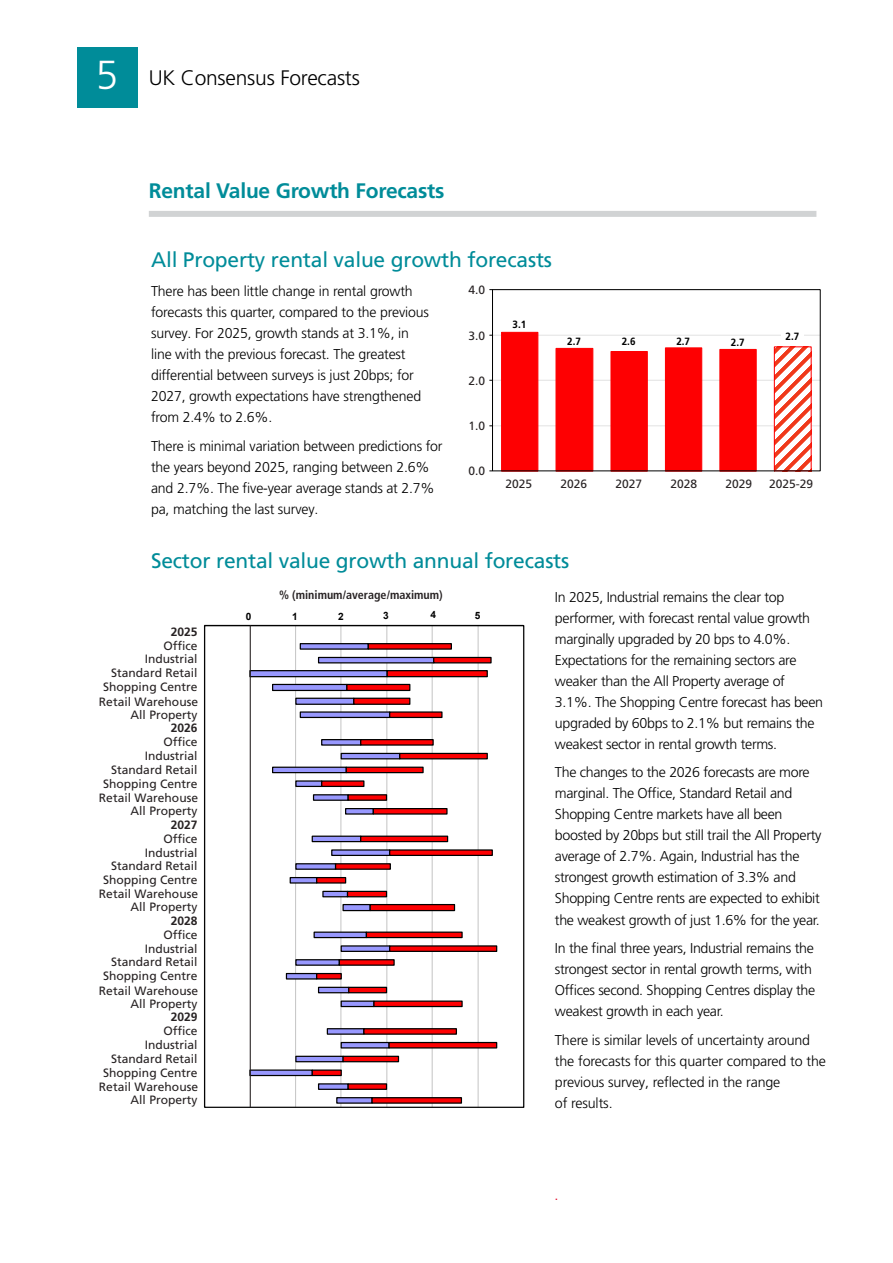
<style>
.page{position:relative;width:893px;height:1263px;background:#fff}
.page>*{position:absolute;margin:0;border:0;box-sizing:border-box;transform-origin:0 0}
.t1{font:21px "Frutiger LT Pro";letter-spacing:-.01em;color:#008c99}
.t2{font:700 21px "Frutiger LT Pro";letter-spacing:-.01em;color:#008c99}
.t3{font:300 21px "Frutiger LT Pro";letter-spacing:-.01em;color:#000}
.t4{font:300 14.25px/21px "Frutiger LT Pro";letter-spacing:-.02em;color:#000}
.t5{font:12px/13.8px "Frutiger LT Pro";color:#272223;text-align:right}
.t6{font:700 condensed 12px "Frutiger LT Pro";color:#272223}
.t7{font:700 12px "Frutiger LT Pro";color:#272223}
.t8{font:12px "Frutiger LT Pro";color:#e31837}
.t9{font:700 10.5px "Frutiger LT Pro";color:#000;scale:.94 1}
.t10{font:700 10.05px "Arial";color:#000}
.s1{font-size:40.5px;color:#fff}
</style>
<div class="page">
<div style="left:77px;top:47px;width:60px;height:61px;background:#008c99"></div>
<div style="left:149px;top:211px;width:667px;height:6px;background:#d1d3d4"></div>
<hr style="left:492px;top:425px;width:328px;height:1px;background:#c4c4c4">
<hr style="left:492px;top:380px;width:328px;height:1px;background:#c4c4c4">
<hr style="left:492px;top:335px;width:328px;height:1px;background:#c4c4c4">
<svg style="left:776px;top:348px;width:34px;height:121px"></svg>
<div style="left:781px;top:327px;width:22px;height:16px;background:#fff"></div>
<div style="left:774px;top:346px;width:38px;height:125px;border:1px solid #fe0002"></div>
<svg style="left:501px;top:331px;width:256px;height:138px"></svg>
<div style="left:492px;top:289px;width:329px;height:182px;border:1px solid #000"></div>
<hr style="left:295px;top:625px;width:1px;height:482px;background:#c4c4c4">
<hr style="left:340px;top:625px;width:1px;height:482px;background:#c4c4c4">
<hr style="left:386px;top:625px;width:1px;height:482px;background:#c4c4c4">
<hr style="left:432px;top:625px;width:1px;height:482px;background:#c4c4c4">
<hr style="left:478px;top:625px;width:1px;height:482px;background:#c4c4c4">
<svg style="left:249px;top:642px;width:62px;height:462px"></svg>
<svg style="left:311px;top:642px;width:187px;height:462px"></svg>
<hr style="left:204px;top:625px;width:319px;height:1px;background:#000">
<hr style="left:250px;top:625px;width:1px;height:482px;background:#272223">
<h1 class="t3" style="left:96px;top:66px;width:266px"><span class="s1">5</span> UK Consensus Forecasts</h1>
<h1 class="t2" style="left:149px;top:178px;width:297px">Rental Value Growth Forecasts</h1>
<h1 class="t1" style="left:151px;top:247px;width:402px">All Property rental value growth forecasts</h1>
<p class="t4" style="left:151px;top:281px;width:279px">There has been little change in rental growth forecasts this quarter, compared to the previous survey. For 2025, growth stands at 3.1%, in line with the previous forecast. The greatest differential between surveys is just 20bps; for 2027, growth expectations have strengthened from 2.4% to 2.6%.</p>
<p class="t4" style="left:151px;top:435px;width:293px">There is minimal variation between predictions for the years beyond 2025, ranging between 2.6% and 2.7%. The five-year average stands at 2.7% pa, matching the last survey.</p>
<h1 class="t1" style="left:151px;top:548px;width:420px">Sector rental value growth annual forecasts</h1>
<p class="t4" style="left:555px;top:586px;width:270px">In 2025, Industrial remains the clear top performer, with forecast rental value growth marginally upgraded by 20 bps to 4.0%.<br>Expectations for the remaining sectors are weaker than the All Property average of 3.1%. The Shopping Centre forecast has been upgraded by 60bps to 2.1% but remains the weakest sector in rental growth terms.</p>
<p class="t4" style="left:555px;top:762px;width:268px">The changes to the 2026 forecasts are more marginal. The Office, Standard Retail and Shopping Centre markets have all been boosted by 20bps but still trail the All Property average of 2.7%. Again, Industrial has the strongest growth estimation of 3.3% and Shopping Centre rents are expected to exhibit the weakest growth of just 1.6% for the year.</p>
<p class="t4" style="left:555px;top:938px;width:262px">In the final three years, Industrial remains the strongest sector in rental growth terms, with Offices second. Shopping Centres display the weakest growth in each year.</p>
<p class="t4" style="left:555px;top:1029px;width:272px">There is similar levels of uncertainty around the forecasts for this quarter compared to the previous survey, reflected in the range<br>of results.</p>
<p class="t5" style="left:469px;top:283px;width:18px">4.0</p>
<p class="t9" style="left:513px;top:318px;width:16px">3.1</p>
<p class="t5" style="left:469px;top:329px;width:18px">3.0</p>
<p class="t9" style="left:786px;top:330px;width:16px">2.7</p>
<p class="t9" style="left:567px;top:335px;width:16px">2.7</p>
<p class="t9" style="left:622px;top:335px;width:16px">2.6</p>
<p class="t9" style="left:676px;top:335px;width:16px">2.7</p>
<p class="t9" style="left:731px;top:336px;width:16px">2.7</p>
<p class="t5" style="left:469px;top:374px;width:18px">2.0</p>
<p class="t5" style="left:469px;top:419px;width:18px">1.0</p>
<p class="t5" style="left:469px;top:464px;width:18px">0.0</p>
<p class="t5" style="left:505px;top:477px;width:28px">2025</p>
<p class="t5" style="left:560px;top:477px;width:28px">2026</p>
<p class="t5" style="left:615px;top:477px;width:28px">2027</p>
<p class="t5" style="left:670px;top:477px;width:28px">2028</p>
<p class="t5" style="left:725px;top:477px;width:28px">2029</p>
<p class="t5" style="left:769px;top:477px;width:46px">2025-29</p>
<p class="t6" style="left:279px;top:588px;width:165px">% (minimum/average/maximum)</p>
<p class="t10" style="left:246px;top:610px;width:7px">0</p>
<p class="t10" style="left:292px;top:610px;width:7px">1</p>
<p class="t10" style="left:338px;top:609px;width:7px">2</p>
<p class="t10" style="left:383px;top:609px;width:7px">3</p>
<p class="t10" style="left:431px;top:608px;width:7px">4</p>
<p class="t10" style="left:475px;top:609px;width:7px">5</p>
<p class="t7" style="left:171px;top:624px;width:28px">2025</p>
<p class="t5" style="left:103px;top:639px;width:96px">Office<br>Industrial<br>Standard Retail<br>Shopping Centre</p>
<p class="t5" style="left:131px;top:708px;width:68px">All Property</p>
<p class="t7" style="left:171px;top:721px;width:28px">2026</p>
<p class="t5" style="left:103px;top:735px;width:96px">Office<br>Industrial<br>Standard Retail<br>Shopping Centre</p>
<p class="t5" style="left:131px;top:804px;width:68px">All Property</p>
<p class="t7" style="left:171px;top:818px;width:28px">2027</p>
<p class="t5" style="left:103px;top:832px;width:96px">Office<br>Industrial<br>Standard Retail<br>Shopping Centre</p>
<p class="t5" style="left:131px;top:900px;width:68px">All Property</p>
<p class="t7" style="left:171px;top:913px;width:28px">2028</p>
<p class="t5" style="left:103px;top:928px;width:96px">Office<br>Industrial<br>Standard Retail<br>Shopping Centre</p>
<p class="t5" style="left:131px;top:997px;width:68px">All Property</p>
<p class="t7" style="left:171px;top:1010px;width:28px">2029</p>
<p class="t5" style="left:103px;top:1024px;width:96px">Office<br>Industrial<br>Standard Retail<br>Shopping Centre</p>
<p class="t5" style="left:131px;top:1093px;width:68px">All Property</p>
<p class="t5" style="left:99px;top:695px;width:101px">Retail Warehouse</p>
<p class="t5" style="left:99px;top:791px;width:101px">Retail Warehouse</p>
<p class="t5" style="left:99px;top:887px;width:101px">Retail Warehouse</p>
<p class="t5" style="left:99px;top:984px;width:101px">Retail Warehouse</p>
<p class="t5" style="left:99px;top:1080px;width:101px">Retail Warehouse</p>
<p class="t8" style="left:555px;top:1189px;width:5px">.</p>
</div>
